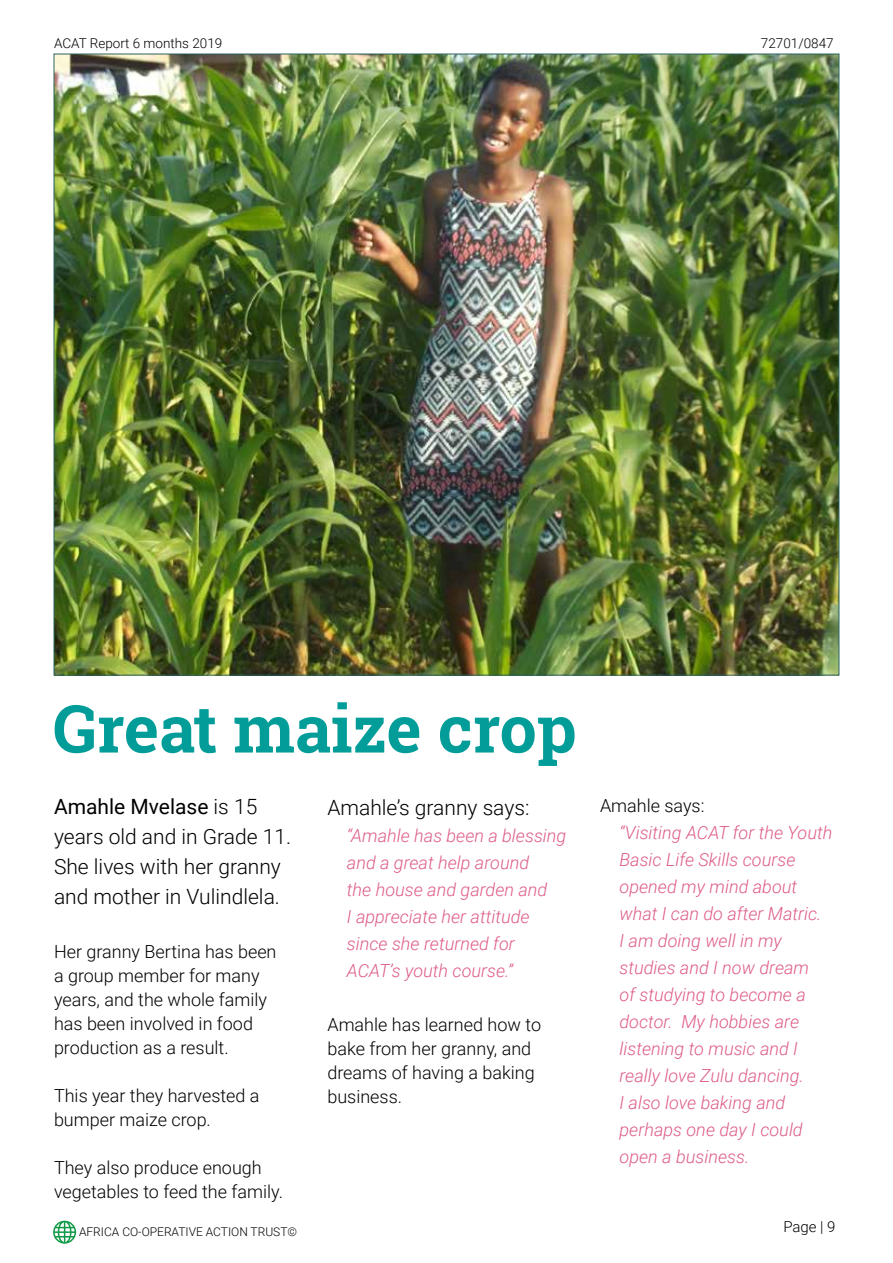
<style>
.page{position:relative;width:893px;height:1263px;background:#fff}
.page>*{position:absolute;margin:0;border:0;box-sizing:border-box;transform-origin:0 0}
.t1{font:700 66px "Roboto Slab";color:#029d98}
.t2{font:300 21px/30px "Roboto";color:#000}
.t3{font:italic 300 18px/27px "Roboto";color:#de5c8b}
.t4{font:300 18px/24px "Roboto";color:#000}
.t5{font:300 15px "Roboto";color:#000}
.t6{font:300 13.5px "Roboto";color:#000}
.t7{font:300 12px "Roboto";color:#000}
.s1{font-weight:400}
</style>
<div class="page">
<svg style="left:53px;top:1221px;width:23px;height:22px"></svg>
<img style="left:56px;top:56px;width:781px;height:617px">
<p class="t6" style="left:54px;top:34px;width:170px">ACAT Report 6 months 2019</p>
<p class="t6" style="left:761px;top:34px;width:74px">72701/0847</p>
<h1 class="t1" style="left:53px;top:683px;width:525px">Great maize crop</h1>
<p class="t2" style="left:54px;top:791px;width:239px"><span class="s1">Amahle Mvelase</span> is 15 years old and in Grade 11.<br>She lives with her granny and mother in Vulindlela.</p>
<p class="t2" style="left:327px;top:792px;width:204px">Amahle’s granny says:</p>
<p class="t3" style="left:347px;top:822px;width:221px">“Amahle has been a blessing and a great help around<br>the house and garden and<br>I appreciate her attitude since she returned for<br>ACAT’s youth course.”</p>
<p class="t4" style="left:327px;top:1012px;width:215px">Amahle has learned how to bake from her granny, and dreams of having a baking business.</p>
<p class="t4" style="left:54px;top:939px;width:224px">Her granny Bertina has been a group member for many years, and the whole family has been involved in food production as a result.</p>
<p class="t4" style="left:54px;top:1083px;width:207px">This year they harvested a bumper maize crop.</p>
<p class="t4" style="left:54px;top:1155px;width:231px">They also produce enough vegetables to feed the family.</p>
<p class="t4" style="left:600px;top:793px;width:106px">Amahle says:</p>
<p class="t3" style="left:619px;top:818px;width:214px">“Visiting ACAT for the Youth<br>Basic Life Skills course opened my mind about what I can do after Matric.<br>I am doing well in my studies and I now dream<br>of studying to become a doctor. My hobbies are listening to music and I really love Zulu dancing.<br>I also love baking and perhaps one day I could open a business.</p>
<p class="t7" style="left:79px;top:1223px;width:220px">AFRICA CO-OPERATIVE ACTION TRUST©</p>
<p class="t5" style="left:783px;top:1216px;width:54px">Page | 9</p>
</div>
